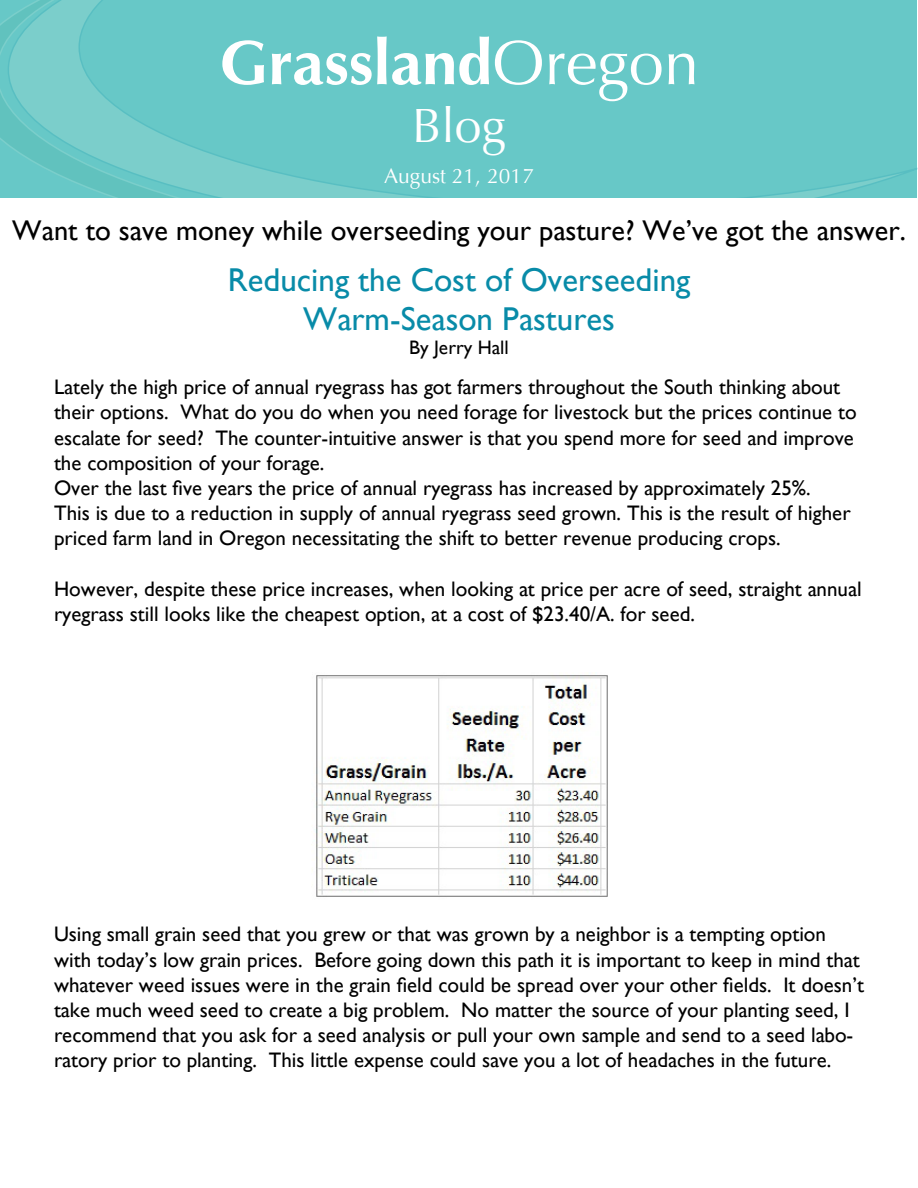
<style>
.page{position:relative;width:918px;height:1188px;background:#fff}
.page>*{position:absolute;margin:0;border:0;box-sizing:border-box;transform-origin:0 0}
.t1{font:700 63px "Optima";color:#fff}
.t2{font:48px "Optima";color:#fff}
.t3{font:33px/39.6px "Gill Sans";color:#088ba8;text-align:center}
.t4{font:28.5px "Gill Sans";color:#000}
.t5{font:21px/25.2px "Gill Sans";color:#000}
.t6{font:21px "Optima";color:#fff}
.t7{font:19.5px "Gill Sans";color:#000}
.s1{font-weight:400}
</style>
<div class="page">
<svg style="left:0;top:0;width:918px;height:198px;background:#68c8c7"></svg>
<img style="left:314px;top:675px;width:294px;height:222px">
<h1 class="t1" style="left:219px;top:22px;width:481px">Grassland<span class="s1">Oregon</span></h1>
<h2 class="t2" style="left:412px;top:96px;width:95px">Blog</h2>
<p class="t6" style="left:384px;top:163px;width:151px">August 21, 2017</p>
<h3 class="t4" style="left:12px;top:214px;width:895px">Want to save money while overseeding your pasture? We’ve got the answer.</h3>
<h3 class="t3" style="left:228px;top:260px;width:464px">Reducing the Cost of Overseeding<br>Warm-Season Pastures</h3>
<p class="t7" style="left:409px;top:336px;width:101px">By Jerry Hall</p>
<p class="t5" style="left:54px;top:374px;width:804px">Lately the high price of annual ryegrass has got farmers throughout the South thinking about their options. What do you do when you need forage for livestock but the prices continue to escalate for seed? The counter-intuitive answer is that you spend more for seed and improve the composition of your forage.<br>Over the last five years the price of annual ryegrass has increased by approximately 25%.<br>This is due to a reduction in supply of annual ryegrass seed grown. This is the result of higher priced farm land in Oregon necessitating the shift to better revenue producing crops.</p>
<p class="t5" style="left:54px;top:576px;width:809px">However, despite these price increases, when looking at price per acre of seed, straight annual ryegrass still looks like the cheapest option, at a cost of $23.40/A. for seed.</p>
<p class="t5" style="left:54px;top:922px;width:812px">Using small grain seed that you grew or that was grown by a neighbor is a tempting option with today’s low grain prices. Before going down this path it is important to keep in mind that whatever weed issues were in the grain field could be spread over your other fields. It doesn’t take much weed seed to create a big problem. No matter the source of your planting seed, I recommend that you ask for a seed analysis or pull your own sample and send to a seed labo&shy;ratory prior to planting. This little expense could save you a lot of headaches in the future.</p>
</div>
